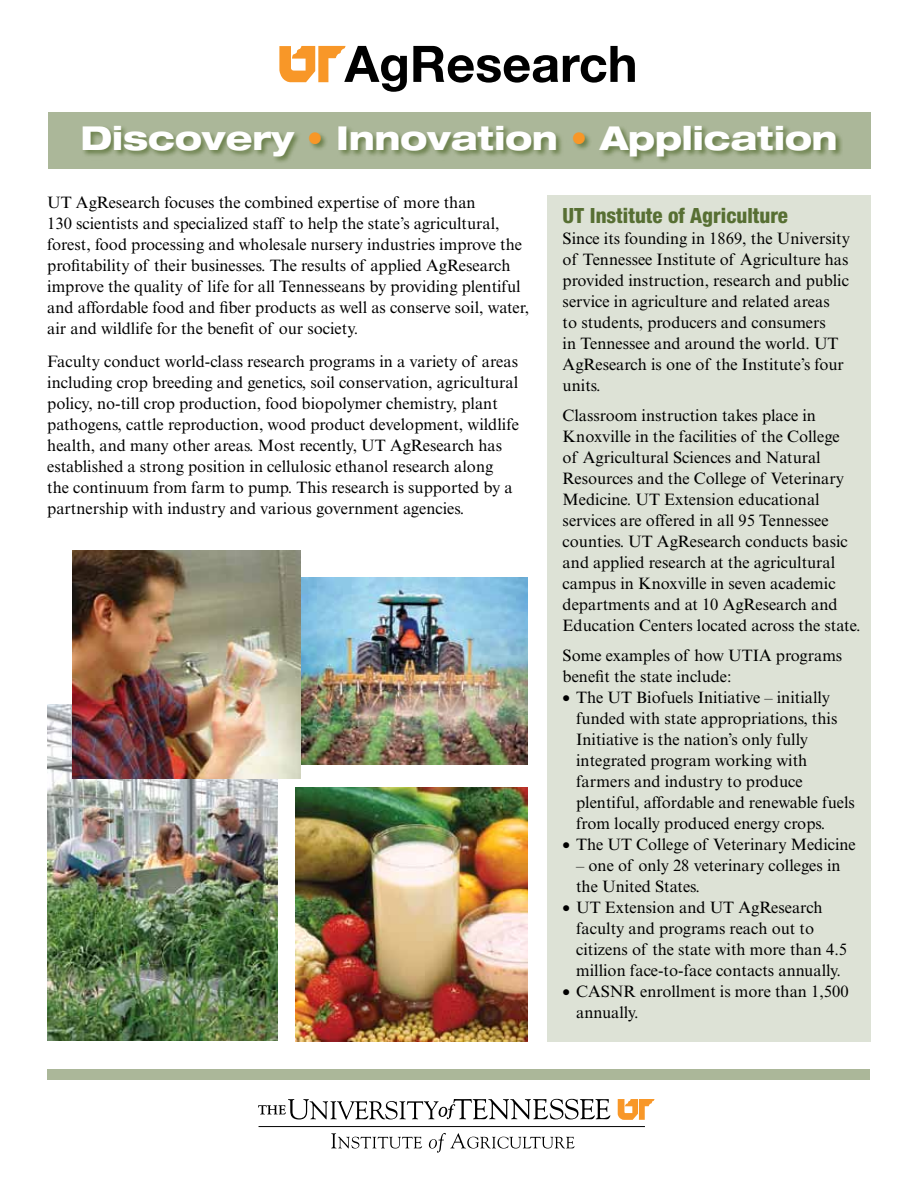
<style>
.page{position:relative;width:918px;height:1188px;background:#fff}
.page>*{position:absolute;margin:0;border:0;box-sizing:border-box;transform-origin:0 0}
.t1{font:800 expanded 33px "Helvetica Neue LT Std";color:#fff}
.t2{font:800 condensed 21px "Helvetica Neue LT Std";color:#576f33}
.t3{font:16.5px/21px "Times New Roman MT Std";color:#000}
.s1{color:#f89728}
</style>
<div class="page">
<div style="left:548px;top:196px;width:323px;height:846px;background:#dde2d6"></div>
<svg style="left:279px;top:46px;width:128px;height:46px"></svg>
<svg style="left:413px;top:46px;width:222px;height:37px"></svg>
<svg style="left:618px;top:1099px;width:37px;height:21px"></svg>
<svg style="left:258px;top:1099px;width:352px;height:21px"></svg>
<hr style="left:259px;top:1126px;width:386px;height:1px;background:#000">
<svg style="left:331px;top:1133px;width:91px;height:16px"></svg>
<svg style="left:429px;top:1133px;width:146px;height:20px"></svg>
<div style="left:48px;top:113px;width:823px;height:56px;background:#abb799"></div>
<div style="left:81px;top:125px;width:762px;height:39px;background:#576f33;opacity:.75"></div>
<img style="left:295px;top:787px;width:233px;height:254px">
<img style="left:47px;top:705px;width:230px;height:336px">
<img style="left:301px;top:577px;width:227px;height:187px">
<img style="left:72px;top:550px;width:229px;height:229px">
<div style="left:47px;top:1069px;width:823px;height:11px;background:#abb799"></div>
<h1 class="t1" style="left:80px;top:117px;width:759px">Discovery <span class="s1">•</span> Innovation <span class="s1">•</span> Application</h1>
<p class="t3" style="left:47px;top:192px;width:483px">UT AgResearch focuses the combined expertise of more than<br>130 scientists and specialized staff to help the state’s agricultural, forest, food processing and wholesale nursery industries improve the profitability of their businesses. The results of applied AgResearch improve the quality of life for all Tennesseans by providing plentiful and affordable food and fiber products as well as conserve soil, water, air and wildlife for the benefit of our society.</p>
<p class="t3" style="left:47px;top:351px;width:473px">Faculty conduct world-class research programs in a variety of areas including crop breeding and genetics, soil conservation, agricultural policy, no-till crop production, food biopolymer chemistry, plant pathogens, cattle reproduction, wood product development, wildlife health, and many other areas. Most recently, UT AgResearch has established a strong position in cellulosic ethanol research along the continuum from farm to pump. This research is supported by a partnership with industry and various government agencies.</p>
<p class="t2" style="left:563px;top:202px;width:227px">UT Institute of Agriculture</p>
<p class="t3" style="left:563px;top:228px;width:289px">Since its founding in 1869, the University of Tennessee Institute of Agriculture has provided instruction, research and public service in agriculture and related areas<br>to students, producers and consumers<br>in Tennessee and around the world. UT AgResearch is one of the Institute’s four units.</p>
<p class="t3" style="left:563px;top:405px;width:299px">Classroom instruction takes place in Knoxville in the facilities of the College<br>of Agricultural Sciences and Natural Resources and the College of Veterinary Medicine. UT Extension educational services are offered in all 95 Tennessee counties. UT AgResearch conducts basic and applied research at the agricultural campus in Knoxville in seven academic departments and at 10 AgResearch and Education Centers located across the state.</p>
<p class="t3" style="left:563px;top:645px;width:281px">Some examples of how UTIA programs benefit the state include:</p>
<p class="t3" style="left:576px;top:687px;width:280px;text-indent:-13px">• The UT Biofuels Initiative – initially funded with state appropriations, this Initiative is the nation’s only fully integrated program working with farmers and industry to produce plentiful, affordable and renewable fuels from locally produced energy crops.</p>
<p class="t3" style="left:563px;top:834px;width:295px">• The UT College of Veterinary Medicine</p>
<p class="t3" style="left:576px;top:855px;width:266px">– one of only 28 veterinary colleges in the United States.</p>
<p class="t3" style="left:576px;top:897px;width:272px;text-indent:-13px">• UT Extension and UT AgResearch faculty and programs reach out to citizens of the state with more than 4.5 million face-to-face contacts annually.</p>
<p class="t3" style="left:576px;top:981px;width:274px;text-indent:-13px">• CASNR enrollment is more than 1,500 annually.</p>
</div>
